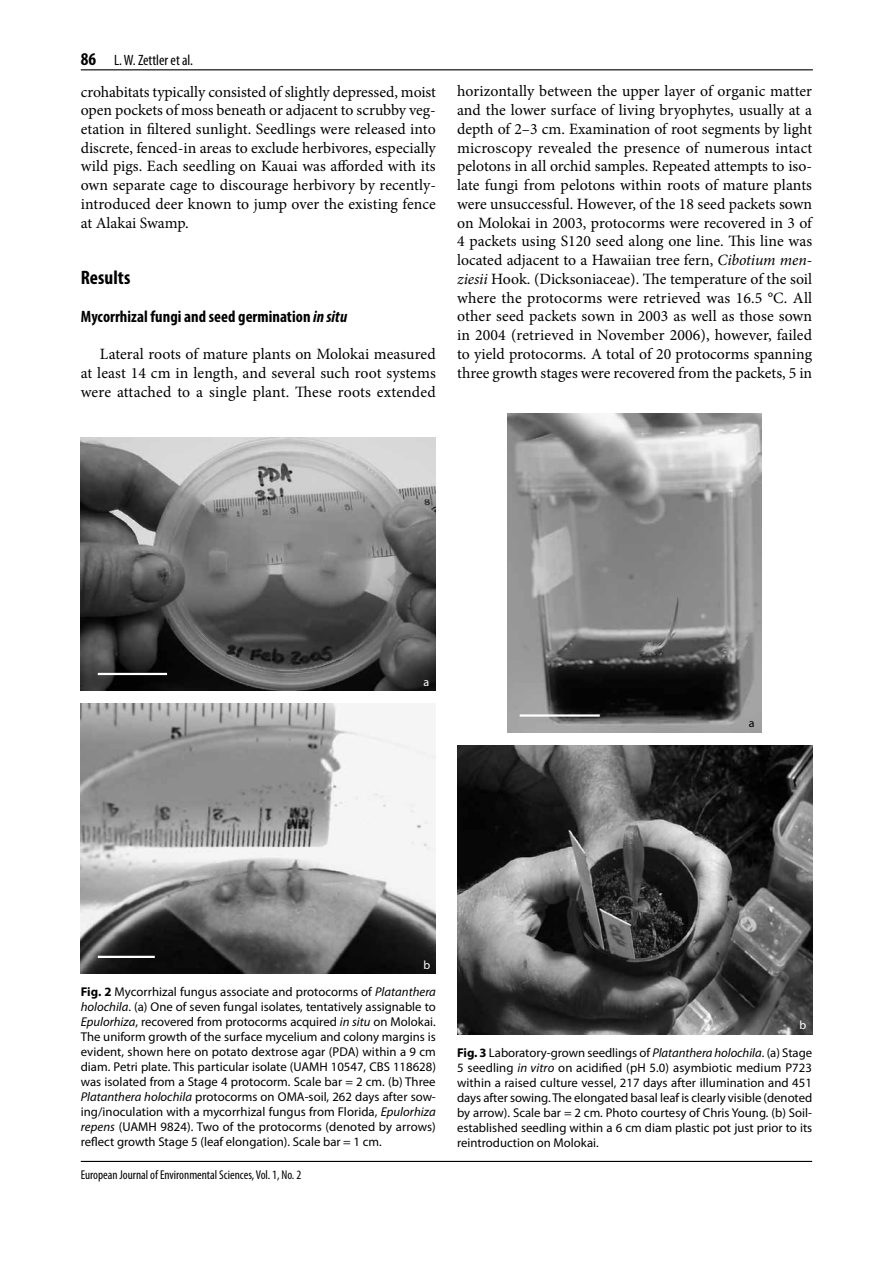
<style>
.page{position:relative;width:893px;height:1263px;background:#fff}
.page>*{position:absolute;margin:0;border:0;box-sizing:border-box;transform-origin:0 0}
.t1{font:700 condensed 19.5px "Myriad Pro";letter-spacing:.005em;color:#000}
.t2{font:700 condensed 16.5px "Myriad Pro";letter-spacing:.005em;color:#000}
.t3{font:15.75px/18.8px "Minion Pro";color:#000;text-align:justify}
.t4{font:condensed 15px "Myriad Pro";color:#000}
.t5{font:12.75px/15px "Myriad Pro";color:#000;text-align:justify}
.t6{font:condensed 12.75px "Myriad Pro";color:#000}
.t7{font:12px "Myriad Pro";color:#fff}
.t8{font:12px "Myriad Pro";color:#000}
.s1{font-weight:700;font-size:18px}
.s2{font-style:italic}
.s3{font-weight:700}
</style>
<div class="page">
<hr style="left:81px;top:1161px;width:731px;height:1px;background:#000">
<hr style="left:81px;top:69px;width:732px;height:1px;background:#000">
<img style="left:81px;top:437px;width:355px;height:253px">
<img style="left:81px;top:703px;width:355px;height:271px">
<img style="left:508px;top:414px;width:253px;height:318px">
<img style="left:457px;top:745px;width:355px;height:289px">
<hr style="left:98px;top:673px;width:69px;height:2px;background:#fff">
<hr style="left:98px;top:956px;width:57px;height:2px;background:#fff">
<hr style="left:520px;top:714px;width:80px;height:3px;background:#fff">
<p class="t4" style="left:81px;top:50px;width:114px"><span class="s1">86</span> L. W. Zettler et al.</p>
<p class="t3" style="left:81px;top:82px;width:357px">crohabitats typically consisted of slightly depressed, moist open pockets of moss beneath or adjacent to scrubby veg&shy;etation in filtered sunlight. Seedlings were released into discrete, fenced-in areas to exclude herbivores, especially wild pigs. Each seedling on Kauai was afforded with its own separate cage to discourage herbivory by recently&shy;introduced deer known to jump over the existing fence at Alakai Swamp.</p>
<p class="t1" style="left:81px;top:265px;width:51px">Results</p>
<p class="t2" style="left:81px;top:306px;width:268px">Mycorrhizal fungi and seed germination <span class="s2">in situ</span></p>
<p class="t3" style="left:81px;top:345px;width:356px;text-indent:19px">Lateral roots of mature plants on Molokai measured at least 14 cm in length, and several such root systems were attached to a single plant. These roots extended</p>
<p class="t3" style="left:457px;top:82px;width:357px">horizontally between the upper layer of organic matter and the lower surface of living bryophytes, usually at a depth of 2–3 cm. Examination of root segments by light microscopy revealed the presence of numerous intact pelotons in all orchid samples. Repeated attempts to iso&shy;late fungi from pelotons within roots of mature plants were unsuccessful. However, of the 18 seed packets sown on Molokai in 2003, protocorms were recovered in 3 of 4 packets using S120 seed along one line. This line was located adjacent to a Hawaiian tree fern, <span class="s2">Cibotium men&shy;ziesii</span> Hook. (Dicksoniaceae). The temperature of the soil where the protocorms were retrieved was 16.5 °C. All other seed packets sown in 2003 as well as those sown in 2004 (retrieved in November 2006), however, failed to yield protocorms. A total of 20 protocorms spanning three growth stages were recovered from the packets, 5 in</p>
<p class="t7" style="left:424px;top:675px;width:7px">a</p>
<p class="t8" style="left:749px;top:717px;width:7px">a</p>
<p class="t7" style="left:424px;top:959px;width:8px">b</p>
<p class="t5" style="left:81px;top:984px;width:357px"><span class="s3">Fig. 2</span> Mycorrhizal fungus associate and protocorms of <span class="s2">Platanthera holochila</span>. (a) One of seven fungal isolates, tentatively assignable to <span class="s2">Epulorhiza</span>, recovered from protocorms acquired <span class="s2">in situ</span> on Molokai.<br>The uniform growth of the surface mycelium and colony margins is evident, shown here on potato dextrose agar (PDA) within a 9 cm diam. Petri plate. This particular isolate (UAMH 10547, CBS 118628) was isolated from a Stage 4 protocorm. Scale bar = 2 cm. (b) Three <span class="s2">Platanthera holochila</span> protocorms on OMA-soil, 262 days after sow&shy;ing/inoculation with a mycorrhizal fungus from Florida, <span class="s2">Epulorhiza repens</span> (UAMH 9824). Two of the protocorms (denoted by arrows) reflect growth Stage 5 (leaf elongation). Scale bar = 1 cm.</p>
<p class="t6" style="left:81px;top:1167px;width:222px">European Journal of Environmental Sciences, Vol. 1, No. 2</p>
<p class="t7" style="left:799px;top:1019px;width:8px">b</p>
<p class="t5" style="left:457px;top:1045px;width:357px"><span class="s3">Fig. 3</span> Laboratory-grown seedlings of <span class="s2">Platanthera holochila</span>. (a) Stage 5 seedling <span class="s2">in vitro</span> on acidified (pH 5.0) asymbiotic medium P723 within a raised culture vessel, 217 days after illumination and 451 days after sowing. The elongated basal leaf is clearly visible (denoted by arrow). Scale bar = 2 cm. Photo courtesy of Chris Young. (b) Soil&shy;established seedling within a 6 cm diam plastic pot just prior to its reintroduction on Molokai.</p>
</div>
